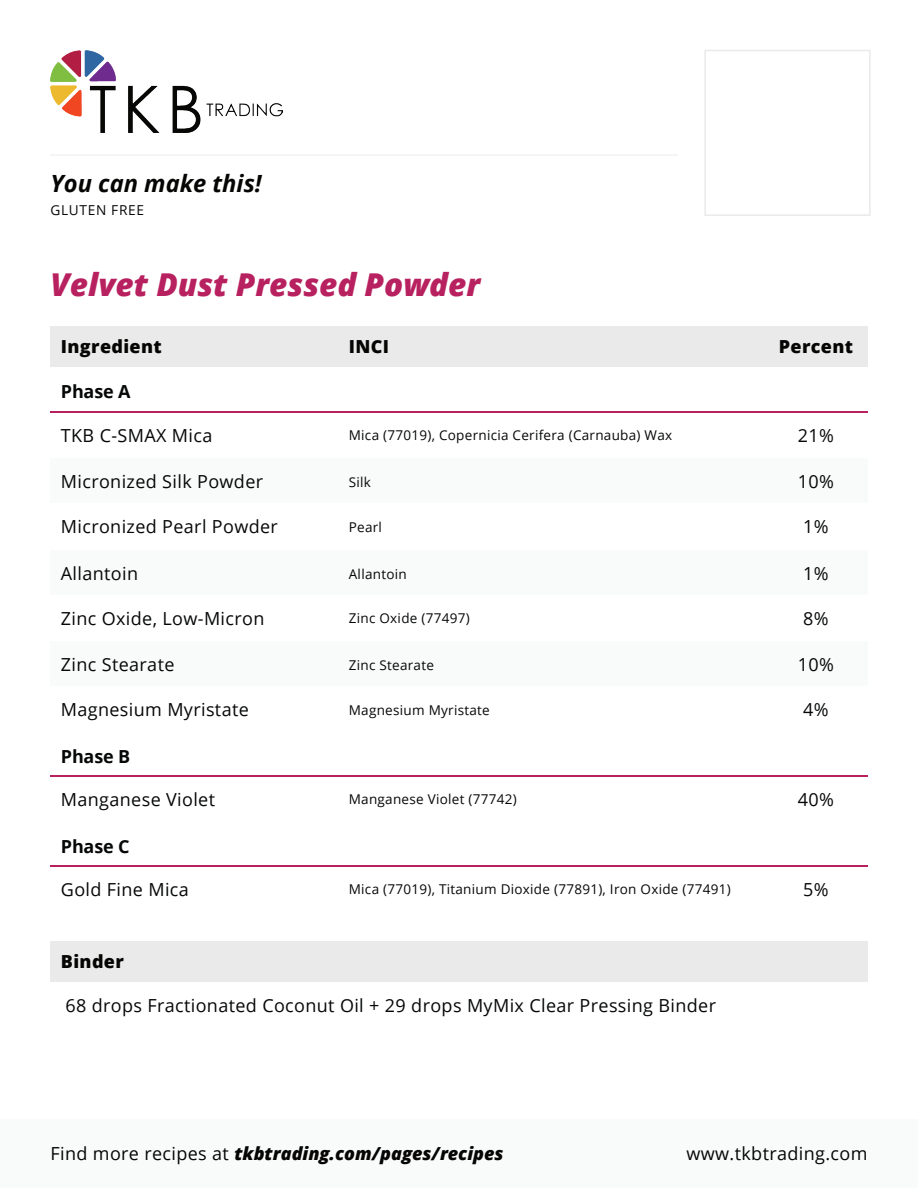
<style>
.page{position:relative;width:918px;height:1188px;background:#fff}
.page>*{position:absolute;margin:0;border:0;box-sizing:border-box;transform-origin:0 0}
.t1{font:italic 800 31.5px "Open Sans";color:#b8215f}
.t2{font:italic 700 23.7px "Open Sans";color:#050504}
.t3{font:18px "Open Sans";letter-spacing:.02em;color:#060807}
.t4{font:italic 800 18px "Open Sans";color:#050504}
.t5{font:800 18px "Open Sans";letter-spacing:.02em;color:#050504}
.t6{font:18px "Open Sans";letter-spacing:.02em;color:#050504}
.t7{font:700 18px "Open Sans";letter-spacing:-.01em;color:#060807}
.t8{font:13.65px "Open Sans";letter-spacing:.05em;color:#060807}
.t9{font:13.5px "Open Sans";letter-spacing:.02em;color:#060807}
.s1{font-weight:400;font-style:normal}
</style>
<div class="page">
<hr style="left:50px;top:776px;width:817px;height:1px;background:#b7215f">
<hr style="left:50px;top:866px;width:817px;height:1px;background:#b7215f">
<div style="left:50px;top:327px;width:817px;height:40px;background:#eaeaea"></div>
<hr style="left:50px;top:154px;width:628px;height:2px;background:#f4f5f6">
<hr style="left:50px;top:411px;width:817px;height:2px;background:#b7215f">
<div style="left:50px;top:458px;width:817px;height:45px;background:#f9fafa"></div>
<img style="left:50px;top:51px;width:233px;height:82px">
<div style="left:50px;top:942px;width:817px;height:40px;background:#eaeaea"></div>
<div style="left:704px;top:50px;width:167px;height:166px;border:2px solid #eaeaea"></div>
<div style="left:0;top:1119px;width:918px;height:69px;background:#f9fafa"></div>
<div style="left:50px;top:550px;width:817px;height:44px;background:#f9fafa"></div>
<div style="left:50px;top:641px;width:817px;height:45px;background:#f9fafa"></div>
<h2 class="t2" style="left:50px;top:166px;width:213px">You can make this!</h2>
<p class="t8" style="left:50px;top:201px;width:95px">GLUTEN FREE</p>
<h1 class="t1" style="left:50px;top:261px;width:431px">Velvet Dust Pressed Powder</h1>
<p class="t5" style="left:61px;top:333px;width:102px">Ingredient</p>
<p class="t7" style="left:61px;top:379px;width:71px">Phase A</p>
<p class="t5" style="left:349px;top:333px;width:42px">INCI</p>
<p class="t5" style="left:779px;top:333px;width:76px">Percent</p>
<p class="t3" style="left:61px;top:423px;width:153px">TKB C-SMAX Mica</p>
<p class="t9" style="left:349px;top:426px;width:325px">Mica (77019), Copernicia Cerifera (Carnauba) Wax</p>
<p class="t3" style="left:798px;top:423px;width:38px">21%</p>
<p class="t3" style="left:61px;top:469px;width:204px">Micronized Silk Powder</p>
<p class="t9" style="left:349px;top:473px;width:24px">Silk</p>
<p class="t3" style="left:798px;top:469px;width:38px">10%</p>
<p class="t3" style="left:61px;top:514px;width:219px">Micronized Pearl Powder</p>
<p class="t9" style="left:349px;top:518px;width:35px">Pearl</p>
<p class="t3" style="left:803px;top:514px;width:27px">1%</p>
<p class="t3" style="left:61px;top:561px;width:79px">Allantoin</p>
<p class="t9" style="left:349px;top:565px;width:59px">Allantoin</p>
<p class="t3" style="left:803px;top:561px;width:27px">1%</p>
<p class="t3" style="left:61px;top:606px;width:205px">Zinc Oxide, Low-Micron</p>
<p class="t9" style="left:349px;top:609px;width:122px">Zinc Oxide (77497)</p>
<p class="t3" style="left:803px;top:606px;width:27px">8%</p>
<p class="t3" style="left:61px;top:652px;width:115px">Zinc Stearate</p>
<p class="t9" style="left:349px;top:656px;width:87px">Zinc Stearate</p>
<p class="t3" style="left:798px;top:652px;width:38px">10%</p>
<p class="t3" style="left:61px;top:697px;width:189px">Magnesium Myristate</p>
<p class="t9" style="left:349px;top:701px;width:142px">Magnesium Myristate</p>
<p class="t3" style="left:803px;top:697px;width:27px">4%</p>
<p class="t7" style="left:61px;top:744px;width:71px">Phase B</p>
<p class="t3" style="left:61px;top:787px;width:156px">Manganese Violet</p>
<p class="t9" style="left:349px;top:790px;width:169px">Manganese Violet (77742)</p>
<p class="t3" style="left:798px;top:787px;width:38px">40%</p>
<p class="t7" style="left:61px;top:834px;width:70px">Phase C</p>
<p class="t3" style="left:61px;top:877px;width:129px">Gold Fine Mica</p>
<p class="t9" style="left:349px;top:880px;width:383px">Mica (77019), Titanium Dioxide (77891), Iron Oxide (77491)</p>
<p class="t3" style="left:803px;top:877px;width:27px">5%</p>
<p class="t5" style="left:61px;top:948px;width:64px">Binder</p>
<p class="t3" style="left:65px;top:993px;width:652px">68 drops Fractionated Coconut Oil + 29 drops MyMix Clear Pressing Binder</p>
<p class="t4" style="left:50px;top:1140px;width:455px"><span class="s1">Find more recipes at</span> tkbtrading.com/pages/recipes</p>
<p class="t6" style="left:687px;top:1141px;width:182px">www.tkbtrading.com</p>
</div>
